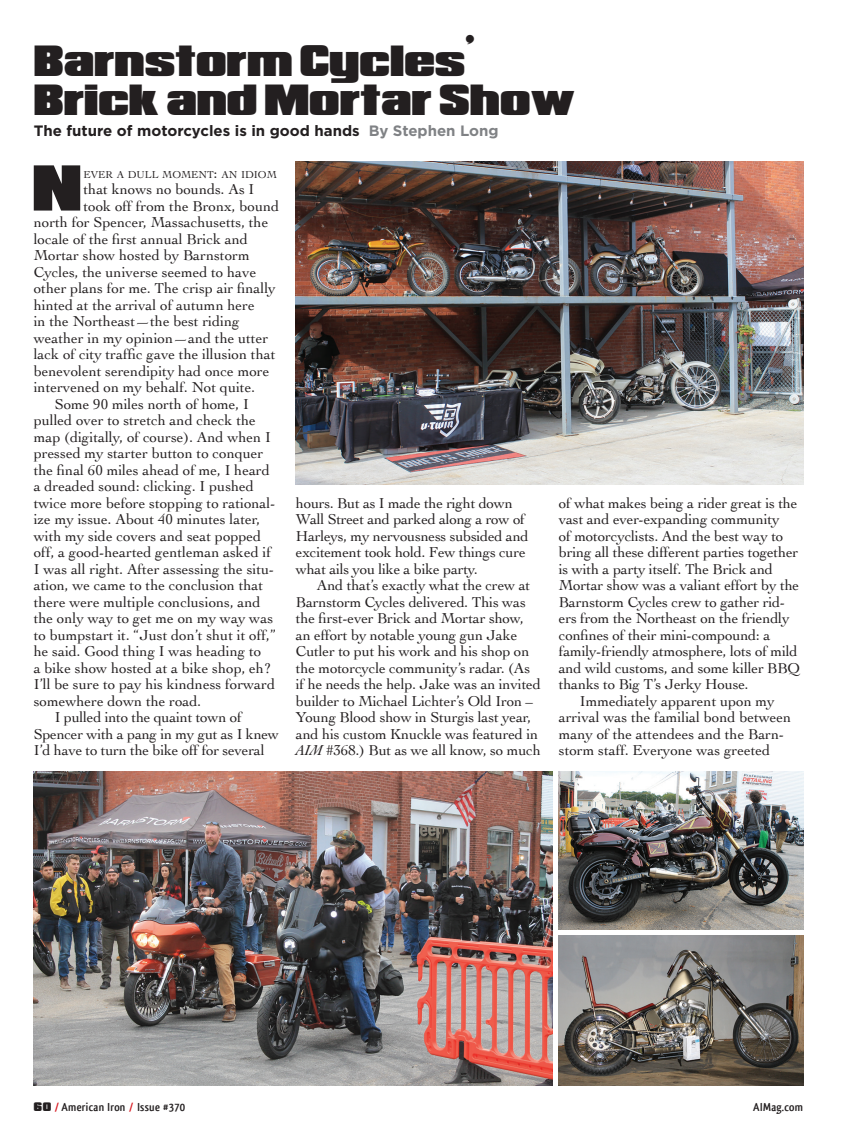
<style>
.page{position:relative;width:851px;height:1134px;background:#fff}
.page>*{position:absolute;margin:0;border:0;box-sizing:border-box;transform-origin:0 0}
.t1{font:55.65px "Republica Minor";color:#231f20}
.t2{font:37.5px/39px "Republica Minor";color:#231f20}
.t3{font:15px/16.5px "Cochin";color:#231f20}
.t4{font:700 15px "Gotham";color:#231f20}
.t5{font:700 12px "Qlassik";letter-spacing:.02em;color:#231f20}
.t6{font:10.5px "Cochin";color:#231f20}
.s1{color:#808285}
.s2{font-size:15px}
.s3{font-style:italic}
.s4{font-family:"Republica Minor";font-weight:400;font-size:10.5px}
.s5{color:#d7171f}
</style>
<div class="page">
<img style="left:558px;top:936px;width:245px;height:149px">
<img style="left:34px;top:772px;width:518px;height:313px">
<img style="left:296px;top:161px;width:507px;height:324px">
<img style="left:558px;top:772px;width:245px;height:158px">
<p class="t2" style="left:34px;top:41px;width:543px">Barnstorm Cycles’<br>Brick and Mortar Show</p>
<p class="t4" style="left:34px;top:122px;width:466px">The future of motorcycles is in good hands <span class="s1">By Stephen Long</span></p>
<p class="t1" style="left:32px;top:139px;width:51px">N</p>
<p class="t6" style="left:83px;top:167px;width:195px">EVER A DULL MOMENT<span class="s2">:</span> AN IDIOM</p>
<p class="t3" style="left:83px;top:180px;width:172px">that knows no bounds. As I</p>
<p class="t3" style="left:83px;top:197px;width:197px">took off from the Bronx, bound</p>
<p class="t3" style="left:34px;top:213px;width:236px">north for Spencer, Massachusetts, the</p>
<p class="t3" style="left:34px;top:230px;width:216px">locale of the first annual Brick and</p>
<p class="t3" style="left:34px;top:246px;width:217px">Mortar show hosted by Barnstorm</p>
<p class="t3" style="left:34px;top:263px;width:224px">Cycles, the universe seemed to have</p>
<p class="t3" style="left:34px;top:279px;width:243px">other plans for me. The crisp air finally</p>
<p class="t3" style="left:34px;top:296px;width:222px">hinted at the arrival of autumn here</p>
<p class="t3" style="left:34px;top:312px;width:207px">in the Northeast—the best riding</p>
<p class="t3" style="left:34px;top:329px;width:236px">weather in my opinion—and the utter</p>
<p class="t3" style="left:34px;top:345px;width:243px">lack of city traffic gave the illusion that</p>
<p class="t3" style="left:34px;top:362px;width:237px">benevolent serendipity had once more</p>
<p class="t3" style="left:34px;top:378px;width:223px">intervened on my behalf. Not quite.</p>
<p class="t3" style="left:34px;top:395px;width:243px;text-indent:21px">Some 90 miles north of home, I pulled over to stretch and check the map (digitally, of course). And when I pressed my starter button to conquer the final 60 miles ahead of me, I heard a dreaded sound: clicking. I pushed twice more before stopping to rational&shy;ize my issue. About 40 minutes later, with my side covers and seat popped off, a good-hearted gentleman asked if I was all right. After assessing the situ&shy;ation, we came to the conclusion that there were multiple conclusions, and the only way to get me on my way was to bumpstart it. “Just don’t shut it off,” he said. Good thing I was heading to<br>a bike show hosted at a bike shop, eh?<br>I’ll be sure to pay his kindness forward somewhere down the road.</p>
<p class="t3" style="left:34px;top:708px;width:247px;text-indent:21px">I pulled into the quaint town of<br>Spencer with a pang in my gut as I knew<br>I’d have to turn the bike off for several</p>
<p class="t3" style="left:296px;top:494px;width:234px">hours. But as I made the right down Wall Street and parked along a row of Harleys, my nervousness subsided and excitement took hold. Few things cure what ails you like a bike party.</p>
<p class="t3" style="left:296px;top:576px;width:246px;text-indent:21px">And that’s exactly what the crew at Barnstorm Cycles delivered. This was the first-ever Brick and Mortar show, an effort by notable young gun Jake Cutler to put his work and his shop on the motorcycle community’s radar. (As if he needs the help. Jake was an invited builder to Michael Lichter’s Old Iron – Young Blood show in Sturgis last year, and his custom Knuckle was featured in <span class="s3">AIM</span> #368.) But as we all know, so much</p>
<p class="t3" style="left:559px;top:494px;width:243px">of what makes being a rider great is the vast and ever-expanding community<br>of motorcyclists. And the best way to bring all these different parties together is with a party itself. The Brick and Mortar show was a valiant effort by the Barnstorm Cycles crew to gather rid&shy;ers from the Northeast on the friendly confines of their mini-compound: a family-friendly atmosphere, lots of mild and wild customs, and some killer BBQ thanks to Big T’s Jerky House.</p>
<p class="t3" style="left:559px;top:692px;width:234px;text-indent:21px">Immediately apparent upon my arrival was the familial bond between many of the attendees and the Barn&shy;storm staff. Everyone was greeted</p>
<p class="t5" style="left:34px;top:1100px;width:153px"><span class="s4">60</span> <span class="s5">/</span> American Iron <span class="s5">/</span> Issue #370</p>
<p class="t5" style="left:753px;top:1100px;width:51px">AIMag.com</p>
</div>
